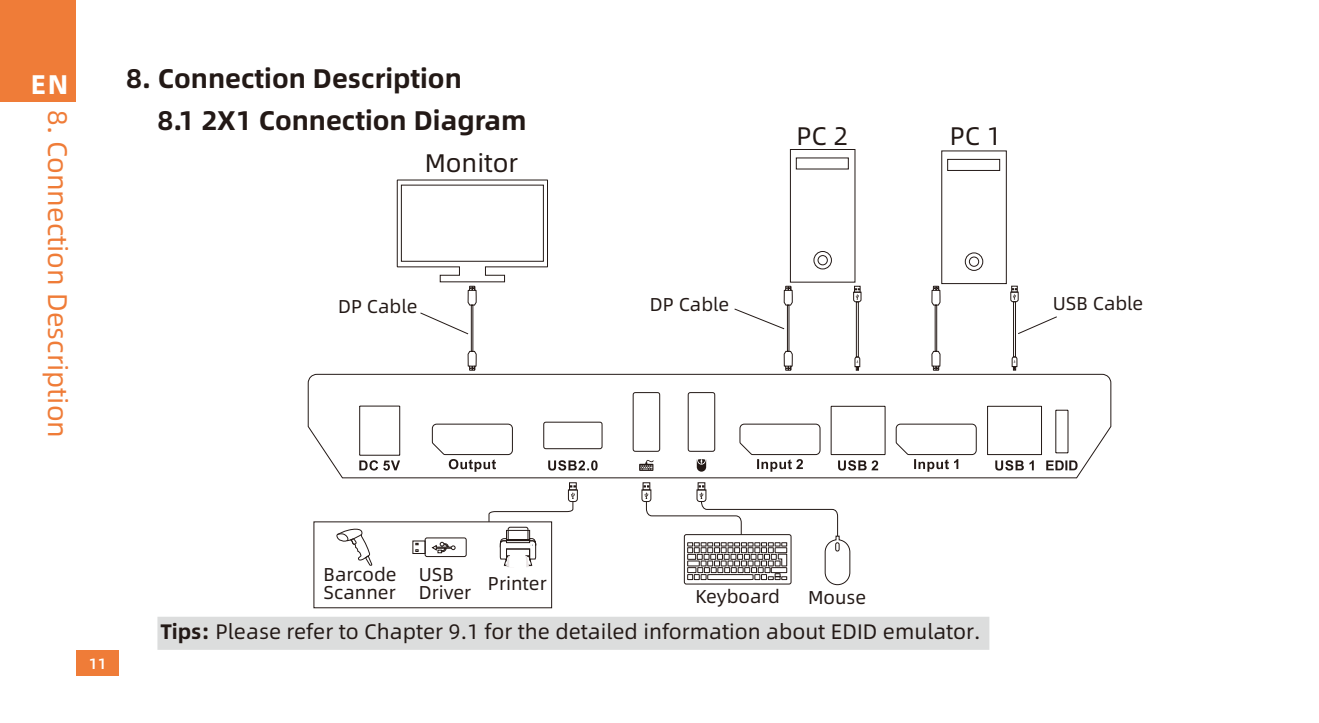
<style>
.page{position:relative;width:1319px;height:723px;background:#fff}
.page>*{position:absolute;margin:0;border:0;box-sizing:border-box;transform-origin:0 0}
.t1{font:700 27px "Alibaba Pu Hui Ti";color:#231916}
.t2{font:27px "Alibaba Pu Hui Ti";color:#ef7c38}
.t3{font:700 27px "Arial";color:#fff}
.t4{font:700 27px "Alibaba Pu Hui Ti";color:#fff}
.t5{font:25.5px "Alibaba Pu Hui Ti";color:#231916}
.t6{font:21px "Alibaba Pu Hui Ti";color:#231916}
.t7{font:18.6px/18px "Alibaba Pu Hui Ti";color:#231916}
.t8{font:500 15px "Alibaba Pu Hui Ti";color:#fff}
.s1{font-weight:700}
</style>
<div class="page">
<div style="left:76px;top:651px;width:43px;height:25px;background:#ef7c38"></div>
<div style="left:0;top:0;width:76px;height:102px;background:#ef7c38"></div>
<div style="left:569px;top:482px;width:7px;height:8px;border:1px solid #231916"></div>
<div style="left:697px;top:482px;width:8px;height:8px;border:1px solid #231916"></div>
<div style="left:642px;top:482px;width:8px;height:8px;border:1px solid #231916"></div>
<svg style="left:336px;top:528px;width:37px;height:38px"></svg>
<svg style="left:412px;top:537px;width:55px;height:20px"></svg>
<svg style="left:488px;top:485px;width:90px;height:88px"></svg>
<div style="left:964px;top:253px;width:18px;height:18px;border:1px solid #231916;border-radius:50%"></div>
<div style="left:968px;top:257px;width:10px;height:10px;border:1px solid #231916;border-radius:50%"></div>
<div style="left:947px;top:159px;width:52px;height:12px;border:1px solid #231916"></div>
<div style="left:790px;top:149px;width:65px;height:133px;border:1px solid #231916"></div>
<div style="left:813px;top:251px;width:18px;height:18px;border:1px solid #231916;border-radius:50%"></div>
<div style="left:817px;top:255px;width:10px;height:10px;border:1px solid #231916;border-radius:50%"></div>
<svg style="left:641px;top:485px;width:209px;height:100px"></svg>
<svg style="left:307px;top:374px;width:804px;height:104px"></svg>
<svg style="left:359px;top:460px;width:41px;height:10px"></svg>
<svg style="left:548px;top:460px;width:49px;height:10px"></svg>
<svg style="left:838px;top:460px;width:40px;height:10px"></svg>
<svg style="left:995px;top:460px;width:38px;height:10px"></svg>
<svg style="left:639px;top:460px;width:14px;height:11px"></svg>
<svg style="left:696px;top:459px;width:10px;height:13px"></svg>
<svg style="left:431px;top:423px;width:82px;height:49px"></svg>
<hr style="left:1067px;top:410px;width:1px;height:43px;background:#231916">
<hr style="left:1055px;top:410px;width:1px;height:43px;background:#231916">
<svg style="left:1055px;top:410px;width:12px;height:1px"></svg>
<svg style="left:1055px;top:452px;width:12px;height:1px"></svg>
<hr style="left:359px;top:406px;width:1px;height:49px;background:#231916">
<hr style="left:399px;top:406px;width:1px;height:49px;background:#231916">
<hr style="left:359px;top:405px;width:40px;height:2px;background:#231916">
<hr style="left:359px;top:455px;width:40px;height:1px;background:#231916">
<hr style="left:831px;top:406px;width:54px;height:1px;background:#231916">
<hr style="left:831px;top:454px;width:54px;height:1px;background:#231916">
<hr style="left:830px;top:406px;width:1px;height:48px;background:#231916">
<hr style="left:884px;top:406px;width:1px;height:48px;background:#231916">
<svg style="left:632px;top:392px;width:28px;height:60px"></svg>
<svg style="left:687px;top:392px;width:28px;height:60px"></svg>
<hr style="left:987px;top:406px;width:54px;height:1px;background:#231916">
<hr style="left:987px;top:454px;width:54px;height:1px;background:#231916">
<hr style="left:986px;top:406px;width:1px;height:48px;background:#231916">
<hr style="left:1040px;top:406px;width:1px;height:48px;background:#231916">
<svg style="left:543px;top:421px;width:59px;height:28px"></svg>
<svg style="left:739px;top:423px;width:81px;height:49px"></svg>
<svg style="left:895px;top:423px;width:81px;height:49px"></svg>
<svg style="left:1046px;top:460px;width:31px;height:10px"></svg>
<svg style="left:396px;top:179px;width:152px;height:192px"></svg>
<svg style="left:853px;top:286px;width:8px;height:85px"></svg>
<svg style="left:734px;top:286px;width:58px;height:85px"></svg>
<svg style="left:1010px;top:286px;width:47px;height:85px"></svg>
<svg style="left:931px;top:286px;width:9px;height:85px"></svg>
<div style="left:157px;top:617px;width:833px;height:33px;background:#dcdddd"></div>
<p class="t3" style="left:31px;top:74px;width:39px">ZH</p>
<p class="t1" style="left:126px;top:65px;width:337px">8. Connection Description</p>
<p class="t4" style="left:31px;top:71px;width:39px">EN</p>
<p class="t2" style="left:71px;top:110px;width:329px;rotate:90deg">8. Connection Description</p>
<p class="t1" style="left:157px;top:107px;width:370px">8.1 2X1 Connection Diagram</p>
<p class="t5" style="left:424px;top:151px;width:95px">Monitor</p>
<p class="t7" style="left:338px;top:297px;width:81px">DP Cable</p>
<p class="t7" style="left:323px;top:566px;width:75px">Barcode<br>Scanner</p>
<p class="t7" style="left:418px;top:566px;width:54px">USB<br>Driver</p>
<p class="t7" style="left:488px;top:575px;width:60px">Printer</p>
<p class="t5" style="left:796px;top:123px;width:53px">PC 2</p>
<p class="t5" style="left:949px;top:123px;width:53px">PC 1</p>
<p class="t7" style="left:649px;top:296px;width:81px">DP Cable</p>
<p class="t7" style="left:1052px;top:295px;width:92px">USB Cable</p>
<p class="t7" style="left:695px;top:588px;width:86px">Keyboard</p>
<p class="t7" style="left:808px;top:589px;width:60px">Mouse</p>
<p class="t8" style="left:89px;top:656px;width:19px">11</p>
<p class="t6" style="left:161px;top:621px;width:821px"><span class="s1">Tips:</span> Please refer to Chapter 9.1 for the detailed information about EDID emulator.</p>
</div>
